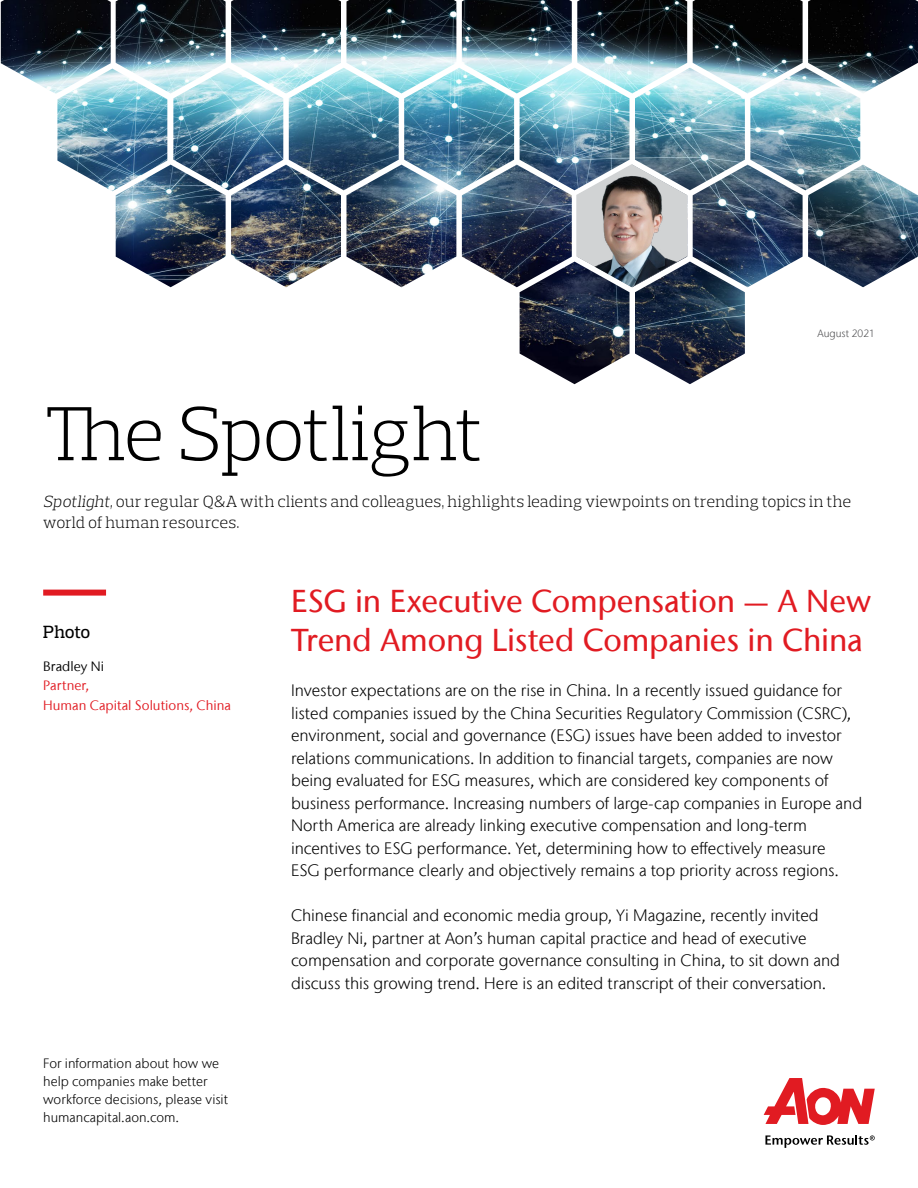
<style>
.page{position:relative;width:918px;height:1188px;background:#fff}
.page>*{position:absolute;margin:0;border:0;box-sizing:border-box;transform-origin:0 0}
.t1{font:300 78px "Prelo Slab";letter-spacing:-.02em;color:#000}
.t2{font:500 31.5px/39px "Stone Sans IIITC Com";letter-spacing:-.005em;color:#e11b22}
.t3{font:500 18px "Prelo Slab";letter-spacing:-.015em;color:#000}
.t4{font:300 16.5px/22.5px "Stone Sans IIITC Com";letter-spacing:-.005em;color:#000}
.t5{font:300 16.5px/21px "Prelo Slab";letter-spacing:.005em;color:#000}
.t6{font:300 13.5px/18px "Stone Sans IIITC Com";color:#000}
.t7{font:13.5px/19.5px "Stone Sans IIITC Com";color:#e11b22}
.t8{font:13.5px "Stone Sans IIITC Com";letter-spacing:.005em;color:#000}
.t9{font:300 10.5px "Stone Sans IIITC Com";color:#4d4d4f}
.s1{font-style:italic}
</style>
<div class="page">
<div style="left:43px;top:590px;width:63px;height:6px;background:#e11b22"></div>
<svg style="left:764px;top:1078px;width:111px;height:47px"></svg>
<svg style="left:765px;top:1135px;width:110px;height:13px"></svg>
<img style="left:1px;top:0;width:917px;height:384px">
<img style="left:576px;top:164px;width:111px;height:123px">
<h1 class="t1" style="left:43px;top:386px;width:442px">The Spotlight</h1>
<p class="t9" style="left:818px;top:327px;width:59px">August 2021</p>
<p class="t5" style="left:43px;top:491px;width:810px"><span class="s1">Spotlight,</span> our regular Q&amp;A with clients and colleagues, highlights leading viewpoints on trending topics in the world of human resources.</p>
<p class="t3" style="left:43px;top:621px;width:49px">Photo</p>
<p class="t8" style="left:43px;top:658px;width:62px">Bradley Ni</p>
<p class="t7" style="left:43px;top:676px;width:189px">Partner,<br>Human Capital Solutions, China</p>
<p class="t6" style="left:43px;top:1054px;width:186px">For information about how we help companies make better workforce decisions, please visit humancapital.aon.com.</p>
<h2 class="t2" style="left:291px;top:581px;width:582px">ESG in Executive Compensation — A New<br>Trend Among Listed Companies in China</h2>
<p class="t4" style="left:291px;top:679px;width:573px">Investor expectations are on the rise in China. In a recently issued guidance for listed companies issued by the China Securities Regulatory Commission (CSRC), environment, social and governance (ESG) issues have been added to investor relations communications. In addition to financial targets, companies are now being evaluated for ESG measures, which are considered key components of business performance. Increasing numbers of large-cap companies in Europe and North America are already linking executive compensation and long-term incentives to ESG performance. Yet, determining how to effectively measure<br>ESG performance clearly and objectively remains a top priority across regions.</p>
<p class="t4" style="left:291px;top:904px;width:551px">Chinese financial and economic media group, Yi Magazine, recently invited Bradley Ni, partner at Aon’s human capital practice and head of executive compensation and corporate governance consulting in China, to sit down and discuss this growing trend. Here is an edited transcript of their conversation.</p>
</div>
